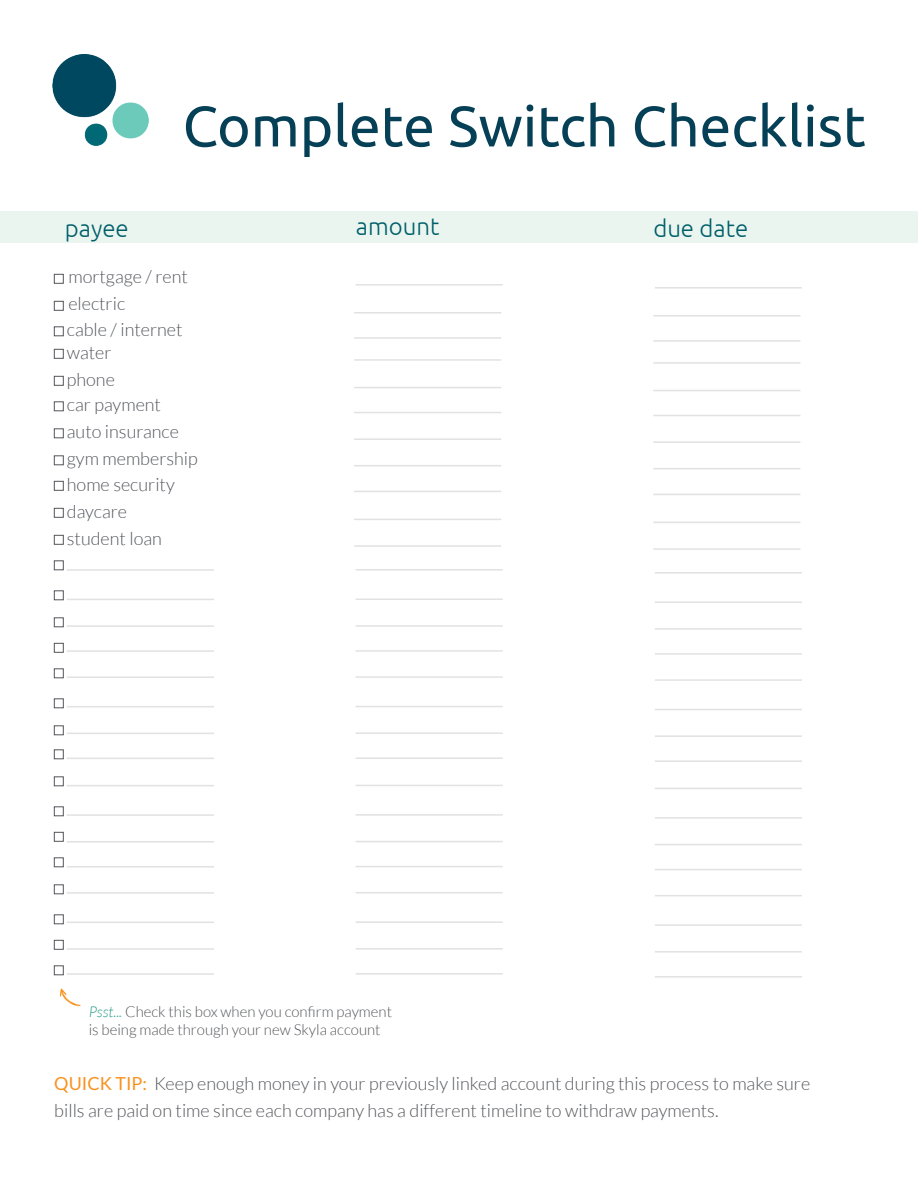
<style>
.page{position:relative;width:918px;height:1188px;background:#fff}
.page>*{position:absolute;margin:0;border:0;box-sizing:border-box;transform-origin:0 0}
.t1{font:57px "Ubuntu";color:#054056}
.t2{font:300 24px "Ubuntu";color:#005f6a}
.t3{font:300 18px/27px "Lato";color:#54555a}
.t4{font:300 18px/26.4px "Lato";color:#54555c}
.t5{font:300 15px/18px "Lato";color:#54555a}
.s1{font-style:italic;color:#2e9d8d}
.s2{font-weight:400;color:#f8921f}
</style>
<div class="page">
<svg style="left:60px;top:988px;width:21px;height:19px"></svg>
<div style="left:0;top:212px;width:918px;height:31px;background:#eaf5ef"></div>
<hr style="left:67px;top:569px;width:147px;height:2px;background:#e2e1e3">
<hr style="left:67px;top:599px;width:147px;height:1px;background:#e2e1e3">
<hr style="left:67px;top:625px;width:147px;height:2px;background:#e2e1e3">
<hr style="left:67px;top:650px;width:147px;height:2px;background:#e2e1e3">
<img style="left:53px;top:54px;width:96px;height:92px">
<hr style="left:67px;top:677px;width:147px;height:1px;background:#e2e1e3">
<hr style="left:67px;top:706px;width:147px;height:1px;background:#e2e1e3">
<hr style="left:67px;top:733px;width:147px;height:1px;background:#e2e1e3">
<hr style="left:67px;top:758px;width:147px;height:1px;background:#e2e1e3">
<hr style="left:67px;top:785px;width:147px;height:1px;background:#e2e1e3">
<hr style="left:67px;top:814px;width:147px;height:2px;background:#e2e1e3">
<hr style="left:67px;top:841px;width:147px;height:2px;background:#e2e1e3">
<hr style="left:67px;top:866px;width:147px;height:2px;background:#e2e1e3">
<hr style="left:67px;top:892px;width:147px;height:2px;background:#e2e1e3">
<hr style="left:67px;top:922px;width:147px;height:1px;background:#e2e1e3">
<hr style="left:67px;top:948px;width:147px;height:2px;background:#e2e1e3">
<hr style="left:67px;top:973px;width:147px;height:2px;background:#e2e1e3">
<hr style="left:356px;top:569px;width:147px;height:2px;background:#e2e1e3">
<hr style="left:356px;top:599px;width:147px;height:1px;background:#e2e1e3">
<hr style="left:356px;top:625px;width:147px;height:2px;background:#e2e1e3">
<hr style="left:356px;top:650px;width:147px;height:2px;background:#e2e1e3">
<hr style="left:356px;top:676px;width:147px;height:2px;background:#e2e1e3">
<hr style="left:356px;top:706px;width:147px;height:1px;background:#e2e1e3">
<hr style="left:356px;top:732px;width:147px;height:2px;background:#e2e1e3">
<hr style="left:356px;top:757px;width:147px;height:2px;background:#e2e1e3">
<hr style="left:356px;top:785px;width:147px;height:1px;background:#e2e1e3">
<hr style="left:356px;top:814px;width:147px;height:2px;background:#e2e1e3">
<hr style="left:356px;top:841px;width:147px;height:1px;background:#e2e1e3">
<hr style="left:356px;top:866px;width:147px;height:1px;background:#e2e1e3">
<hr style="left:356px;top:892px;width:147px;height:1px;background:#e2e1e3">
<hr style="left:356px;top:921px;width:147px;height:2px;background:#e2e1e3">
<hr style="left:356px;top:948px;width:147px;height:2px;background:#e2e1e3">
<hr style="left:356px;top:973px;width:147px;height:2px;background:#e2e1e3">
<hr style="left:356px;top:284px;width:147px;height:2px;background:#e2e1e3">
<hr style="left:354px;top:312px;width:147px;height:2px;background:#e2e1e3">
<hr style="left:354px;top:337px;width:147px;height:2px;background:#e2e1e3">
<hr style="left:354px;top:359px;width:147px;height:2px;background:#e2e1e3">
<hr style="left:354px;top:387px;width:147px;height:1px;background:#e2e1e3">
<hr style="left:354px;top:412px;width:147px;height:1px;background:#e2e1e3">
<hr style="left:354px;top:438px;width:147px;height:2px;background:#e2e1e3">
<hr style="left:354px;top:465px;width:147px;height:1px;background:#e2e1e3">
<hr style="left:354px;top:491px;width:147px;height:1px;background:#e2e1e3">
<hr style="left:354px;top:519px;width:147px;height:1px;background:#e2e1e3">
<hr style="left:354px;top:545px;width:147px;height:2px;background:#e2e1e3">
<hr style="left:655px;top:572px;width:147px;height:2px;background:#e2e1e3">
<hr style="left:655px;top:602px;width:147px;height:1px;background:#e2e1e3">
<hr style="left:655px;top:628px;width:147px;height:2px;background:#e2e1e3">
<hr style="left:655px;top:653px;width:147px;height:2px;background:#e2e1e3">
<hr style="left:655px;top:679px;width:147px;height:2px;background:#e2e1e3">
<hr style="left:655px;top:709px;width:147px;height:1px;background:#e2e1e3">
<hr style="left:655px;top:735px;width:147px;height:2px;background:#e2e1e3">
<hr style="left:655px;top:760px;width:147px;height:2px;background:#e2e1e3">
<hr style="left:655px;top:788px;width:147px;height:1px;background:#e2e1e3">
<hr style="left:655px;top:817px;width:147px;height:2px;background:#e2e1e3">
<hr style="left:655px;top:844px;width:147px;height:1px;background:#e2e1e3">
<hr style="left:655px;top:869px;width:147px;height:1px;background:#e2e1e3">
<hr style="left:655px;top:895px;width:147px;height:1px;background:#e2e1e3">
<hr style="left:655px;top:924px;width:147px;height:2px;background:#e2e1e3">
<hr style="left:655px;top:951px;width:147px;height:2px;background:#e2e1e3">
<hr style="left:655px;top:976px;width:147px;height:2px;background:#e2e1e3">
<hr style="left:655px;top:287px;width:147px;height:2px;background:#e2e1e3">
<hr style="left:653px;top:315px;width:147px;height:1px;background:#e2e1e3">
<hr style="left:653px;top:340px;width:147px;height:2px;background:#e2e1e3">
<hr style="left:653px;top:362px;width:147px;height:2px;background:#e2e1e3">
<hr style="left:653px;top:390px;width:147px;height:1px;background:#e2e1e3">
<hr style="left:653px;top:415px;width:147px;height:1px;background:#e2e1e3">
<hr style="left:653px;top:441px;width:147px;height:2px;background:#e2e1e3">
<hr style="left:653px;top:468px;width:147px;height:1px;background:#e2e1e3">
<hr style="left:653px;top:494px;width:147px;height:1px;background:#e2e1e3">
<hr style="left:653px;top:522px;width:147px;height:1px;background:#e2e1e3">
<hr style="left:653px;top:548px;width:147px;height:2px;background:#e2e1e3">
<div style="left:54px;top:274px;width:9px;height:10px;border:1px solid #54555a"></div>
<div style="left:54px;top:301px;width:9px;height:9px;border:1px solid #54555a"></div>
<div style="left:54px;top:327px;width:9px;height:9px;border:1px solid #54555a"></div>
<div style="left:54px;top:349px;width:9px;height:9px;border:1px solid #54555a"></div>
<div style="left:54px;top:376px;width:9px;height:10px;border:1px solid #54555a"></div>
<div style="left:54px;top:402px;width:9px;height:9px;border:1px solid #54555a"></div>
<div style="left:54px;top:429px;width:9px;height:9px;border:1px solid #54555a"></div>
<div style="left:54px;top:456px;width:9px;height:9px;border:1px solid #54555a"></div>
<div style="left:54px;top:481px;width:9px;height:9px;border:1px solid #54555a"></div>
<div style="left:54px;top:508px;width:9px;height:10px;border:1px solid #54555a"></div>
<div style="left:54px;top:535px;width:9px;height:9px;border:1px solid #54555a"></div>
<div style="left:54px;top:561px;width:9px;height:9px;border:1px solid #54555a"></div>
<div style="left:54px;top:591px;width:9px;height:9px;border:1px solid #54555a"></div>
<div style="left:54px;top:618px;width:9px;height:9px;border:1px solid #54555a"></div>
<div style="left:54px;top:643px;width:9px;height:9px;border:1px solid #54555a"></div>
<div style="left:54px;top:669px;width:9px;height:9px;border:1px solid #54555a"></div>
<div style="left:54px;top:699px;width:9px;height:9px;border:1px solid #54555a"></div>
<div style="left:54px;top:726px;width:9px;height:9px;border:1px solid #54555a"></div>
<div style="left:54px;top:750px;width:9px;height:9px;border:1px solid #54555a"></div>
<div style="left:54px;top:777px;width:9px;height:9px;border:1px solid #54555a"></div>
<div style="left:54px;top:807px;width:9px;height:9px;border:1px solid #54555a"></div>
<div style="left:54px;top:832px;width:9px;height:10px;border:1px solid #54555a"></div>
<div style="left:54px;top:858px;width:9px;height:9px;border:1px solid #54555a"></div>
<div style="left:54px;top:885px;width:9px;height:9px;border:1px solid #54555a"></div>
<div style="left:54px;top:915px;width:9px;height:9px;border:1px solid #54555a"></div>
<div style="left:54px;top:940px;width:9px;height:10px;border:1px solid #54555a"></div>
<div style="left:54px;top:966px;width:9px;height:9px;border:1px solid #54555a"></div>
<h1 class="t1" style="left:183px;top:92px;width:685px">Complete Switch Checklist</h1>
<h2 class="t2" style="left:65px;top:214px;width:65px">payee</h2>
<h2 class="t2" style="left:356px;top:212px;width:85px">amount</h2>
<h2 class="t2" style="left:653px;top:214px;width:96px">due date</h2>
<p class="t4" style="left:67px;top:264px;width:123px">mortgage / rent electric<br>cable / internet</p>
<p class="t4" style="left:67px;top:339px;width:132px">water<br>phone<br>car payment auto insurance gym membership home security</p>
<p class="t4" style="left:67px;top:498px;width:97px;line-height:27px">daycare student loan</p>
<p class="t5" style="left:89px;top:1003px;width:305px"><span class="s1">Psst...</span> Check this box when you confirm payment is being made through your new Skyla account</p>
<p class="t3" style="left:54px;top:1070px;width:757px"><span class="s2">QUICK TIP:</span> Keep enough money in your previously linked account during this process to make sure bills are paid on time since each company has a different timeline to withdraw payments.</p>
</div>
